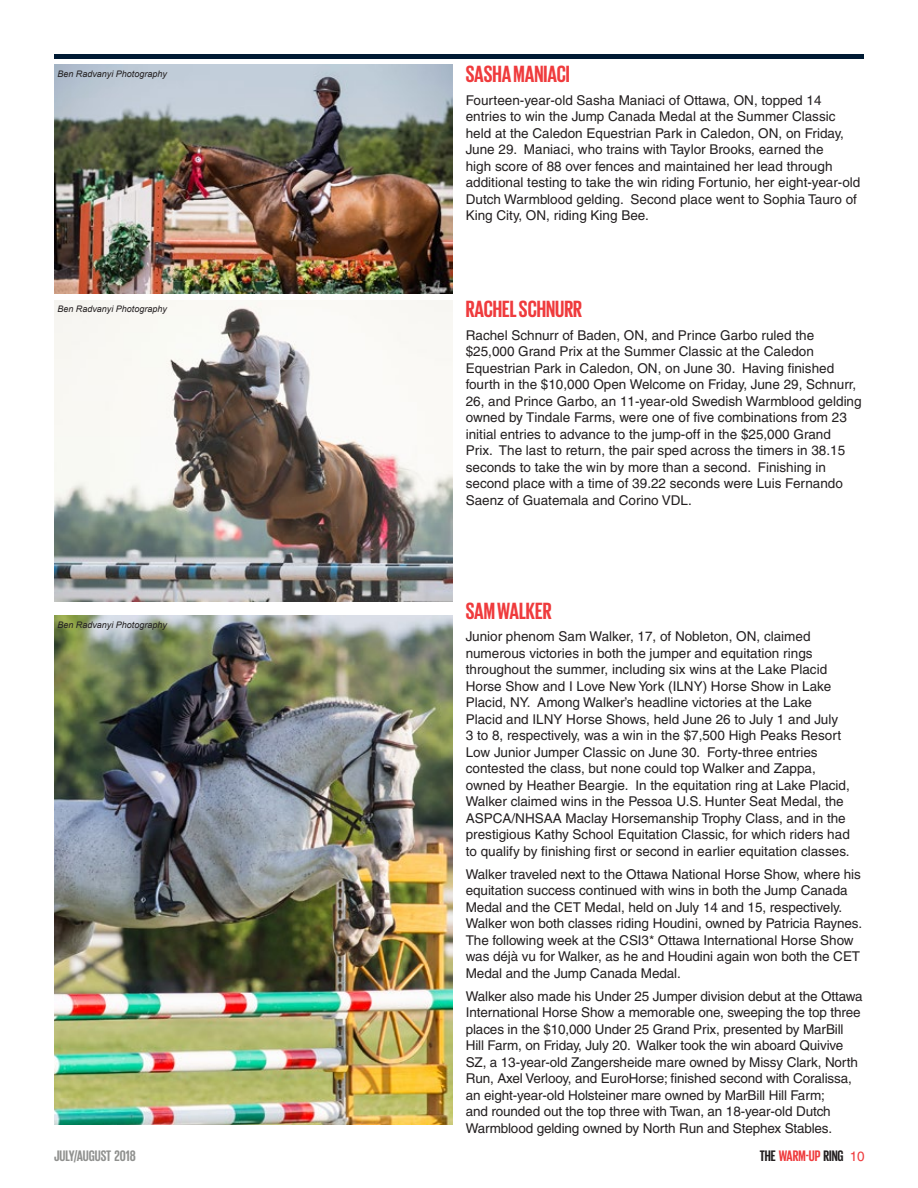
<style>
.page{position:relative;width:918px;height:1188px;background:#fff}
.page>*{position:absolute;margin:0;border:0;box-sizing:border-box;transform-origin:0 0}
.Success_Stories_name{font:700 24px "Giorgio Sans";color:#ef3b3d}
.t1{font:700 15.6px "Giorgio Sans";color:#231f20}
.t2{font:700 15.6px "Giorgio Sans";color:#90918f}
.Body_Copy{font:13.5px/16.5px "Helvetica";color:#231f20}
.Photo_Credit_-_Black{font:italic 9px "Arial";color:#231f20}
.s1{color:#ef3b3d}
.s2{font-family:"Helvetica";font-weight:400;font-size:13.5px;color:#ef3b3d}
</style>
<div class="page">
<div style="left:54px;top:54px;width:810px;height:5px;background:#001a33"></div>
<img style="left:54px;top:65px;width:398px;height:229px">
<img style="left:54px;top:615px;width:398px;height:509px">
<img style="left:54px;top:300px;width:398px;height:301px">
<p class="Photo_Credit_-_Black" style="left:57px;top:68px;width:111px">Ben Radvanyi Photography</p>
<p class="Photo_Credit_-_Black" style="left:57px;top:303px;width:111px">Ben Radvanyi Photography</p>
<p class="Photo_Credit_-_Black" style="left:57px;top:619px;width:111px">Ben Radvanyi Photography</p>
<p class="Success_Stories_name" style="left:466px;top:62px;width:106px">SASHA MANIACI</p>
<p class="Body_Copy" style="left:466px;top:92px;width:396px">Fourteen-year-old Sasha Maniaci of Ottawa, ON, topped 14 entries to win the Jump Canada Medal at the Summer Classic held at the Caledon Equestrian Park in Caledon, ON, on Friday, June 29. Maniaci, who trains with Taylor Brooks, earned the<br>high score of 88 over fences and maintained her lead through additional testing to take the win riding Fortunio, her eight-year-old Dutch Warmblood gelding. Second place went to Sophia Tauro of King City, ON, riding King Bee.</p>
<p class="Success_Stories_name" style="left:466px;top:297px;width:118px">RACHEL SCHNURR</p>
<p class="Body_Copy" style="left:466px;top:327px;width:397px">Rachel Schnurr of Baden, ON, and Prince Garbo ruled the $25,000 Grand Prix at the Summer Classic at the Caledon Equestrian Park in Caledon, ON, on June 30. Having finished fourth in the $10,000 Open Welcome on Friday, June 29, Schnurr, 26, and Prince Garbo, an 11-year-old Swedish Warmblood gelding owned by Tindale Farms, were one of five combinations from 23 initial entries to advance to the jump-off in the $25,000 Grand<br>Prix. The last to return, the pair sped across the timers in 38.15 seconds to take the win by more than a second. Finishing in second place with a time of 39.22 seconds were Luis Fernando Saenz of Guatemala and Corino VDL.</p>
<p class="Success_Stories_name" style="left:466px;top:598px;width:87px">SAM WALKER</p>
<p class="Body_Copy" style="left:466px;top:628px;width:386px">Junior phenom Sam Walker, 17, of Nobleton, ON, claimed numerous victories in both the jumper and equitation rings throughout the summer, including six wins at the Lake Placid Horse Show and I Love New York (ILNY) Horse Show in Lake Placid, NY. Among Walker’s headline victories at the Lake Placid and ILNY Horse Shows, held June 26 to July 1 and July<br>3 to 8, respectively, was a win in the $7,500 High Peaks Resort Low Junior Jumper Classic on June 30. Forty-three entries contested the class, but none could top Walker and Zappa, owned by Heather Beargie. In the equitation ring at Lake Placid, Walker claimed wins in the Pessoa U.S. Hunter Seat Medal, the ASPCA/NHSAA Maclay Horsemanship Trophy Class, and in the prestigious Kathy School Equitation Classic, for which riders had to qualify by finishing first or second in earlier equitation classes.</p>
<p class="Body_Copy" style="left:466px;top:866px;width:398px">Walker traveled next to the Ottawa National Horse Show, where his equitation success continued with wins in both the Jump Canada Medal and the CET Medal, held on July 14 and 15, respectively.<br>Walker won both classes riding Houdini, owned by Patricia Raynes.<br>The following week at the CSI3* Ottawa International Horse Show was déjà vu for Walker, as he and Houdini again won both the CET Medal and the Jump Canada Medal.</p>
<p class="Body_Copy" style="left:466px;top:988px;width:398px">Walker also made his Under 25 Jumper division debut at the Ottawa International Horse Show a memorable one, sweeping the top three places in the $10,000 Under 25 Grand Prix, presented by MarBill Hill Farm, on Friday, July 20. Walker took the win aboard Quivive SZ, a 13-year-old Zangersheide mare owned by Missy Clark, North Run, Axel Verlooy, and EuroHorse; finished second with Coralissa, an eight-year-old Holsteiner mare owned by MarBill Hill Farm;<br>and rounded out the top three with Twan, an 18-year-old Dutch Warmblood gelding owned by North Run and Stephex Stables.</p>
<p class="t2" style="left:54px;top:1148px;width:83px">JULY/AUGUST 2018</p>
<p class="t1" style="left:760px;top:1148px;width:107px">THE <span class="s1">WARM-UP</span> RING <span class="s2">10</span></p>
</div>
